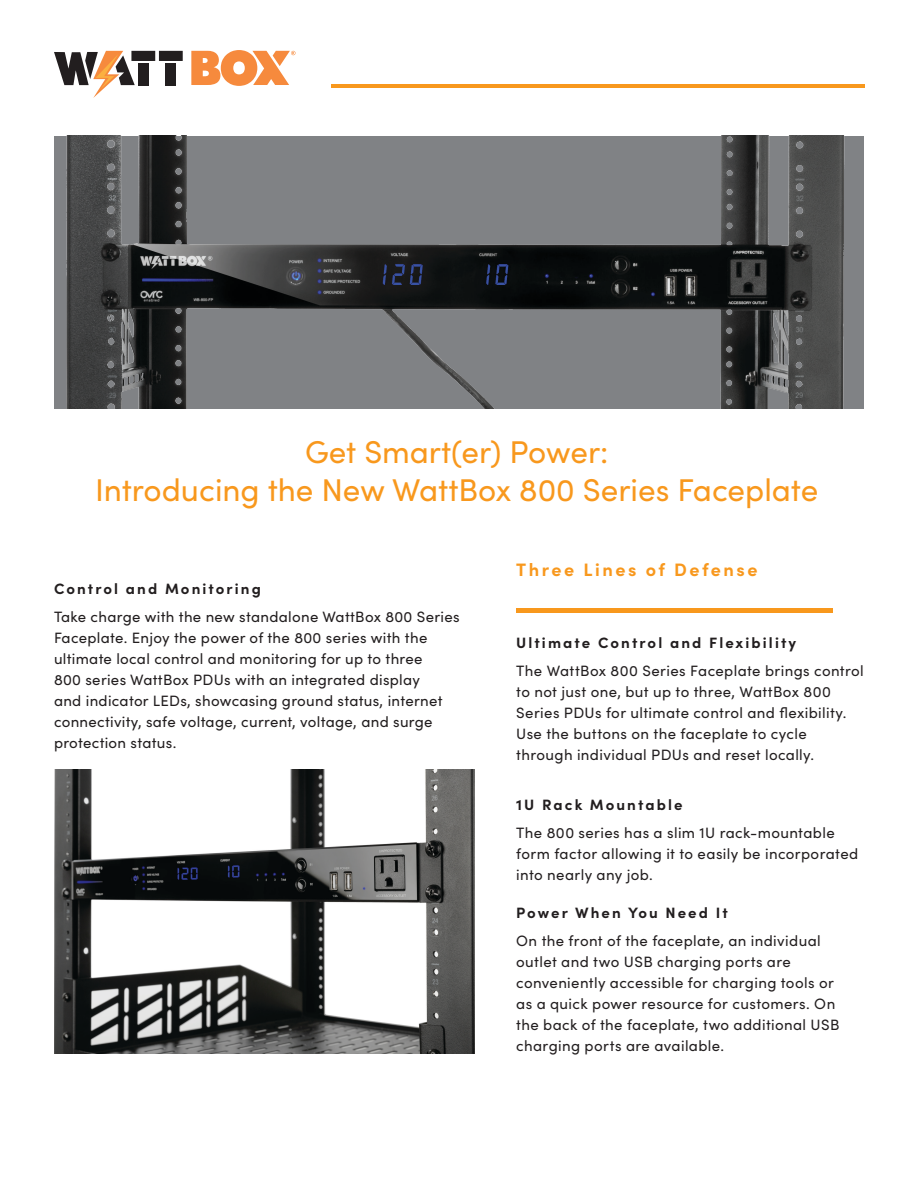
<style>
.page{position:relative;width:918px;height:1188px;background:#fff}
.page>*{position:absolute;margin:0;border:0;box-sizing:border-box;transform-origin:0 0}
.t1{font:31.5px/37.8px "Sofia Pro";color:#f8981d;text-align:center}
.header_2{font:700 18px "Sofia Pro";letter-spacing:.14em;color:#f8981d}
.t2{font:15px/21px "Sofia Pro";letter-spacing:.025em;color:#231f20}
.t3{font:15px/21px "Sofia Pro";letter-spacing:.02em;color:#221e1f}
.header_2-2{font:700 15px "Sofia Pro";letter-spacing:.14em;color:#221e1f}
</style>
<div class="page">
<img style="left:54px;top:136px;width:810px;height:273px">
<div style="left:516px;top:608px;width:317px;height:5px;background:#f8981d"></div>
<hr style="left:331px;top:85px;width:533px;height:3px;background:#f8981d">
<svg style="left:54px;top:51px;width:129px;height:47px"></svg>
<svg style="left:191px;top:50px;width:105px;height:36px"></svg>
<img style="left:54px;top:770px;width:420px;height:284px">
<p class="t1" style="left:95px;top:431px;width:725px">Get Smart(er) Power:<br>Introducing the New WattBox 800 Series Faceplate</p>
<p class="header_2-2" style="left:54px;top:577px;width:209px">Control and Monitoring</p>
<p class="t3" style="left:54px;top:605px;width:407px">Take charge with the new standalone WattBox 800 Series Faceplate. Enjoy the power of the 800 series with the ultimate local control and monitoring for up to three<br>800 series WattBox PDUs with an integrated display<br>and indicator LEDs, showcasing ground status, internet connectivity, safe voltage, current, voltage, and surge protection status.</p>
<p class="header_2" style="left:516px;top:556px;width:243px">Three Lines of Defense</p>
<p class="header_2-2" style="left:516px;top:631px;width:281px">Ultimate Control and Flexibility</p>
<p class="t2" style="left:516px;top:659px;width:349px">The WattBox 800 Series Faceplate brings control to not just one, but up to three, WattBox 800<br>Series PDUs for ultimate control and flexibility.<br>Use the buttons on the faceplate to cycle through individual PDUs and reset locally.</p>
<p class="header_2-2" style="left:516px;top:793px;width:168px">1U Rack Mountable</p>
<p class="t2" style="left:516px;top:821px;width:344px">The 800 series has a slim 1U rack-mountable form factor allowing it to easily be incorporated into nearly any job.</p>
<p class="header_2-2" style="left:516px;top:901px;width:213px">Power When You Need It</p>
<p class="t2" style="left:516px;top:929px;width:325px">On the front of the faceplate, an individual outlet and two USB charging ports are conveniently accessible for charging tools or as a quick power resource for customers. On the back of the faceplate, two additional USB charging ports are available.</p>
</div>
